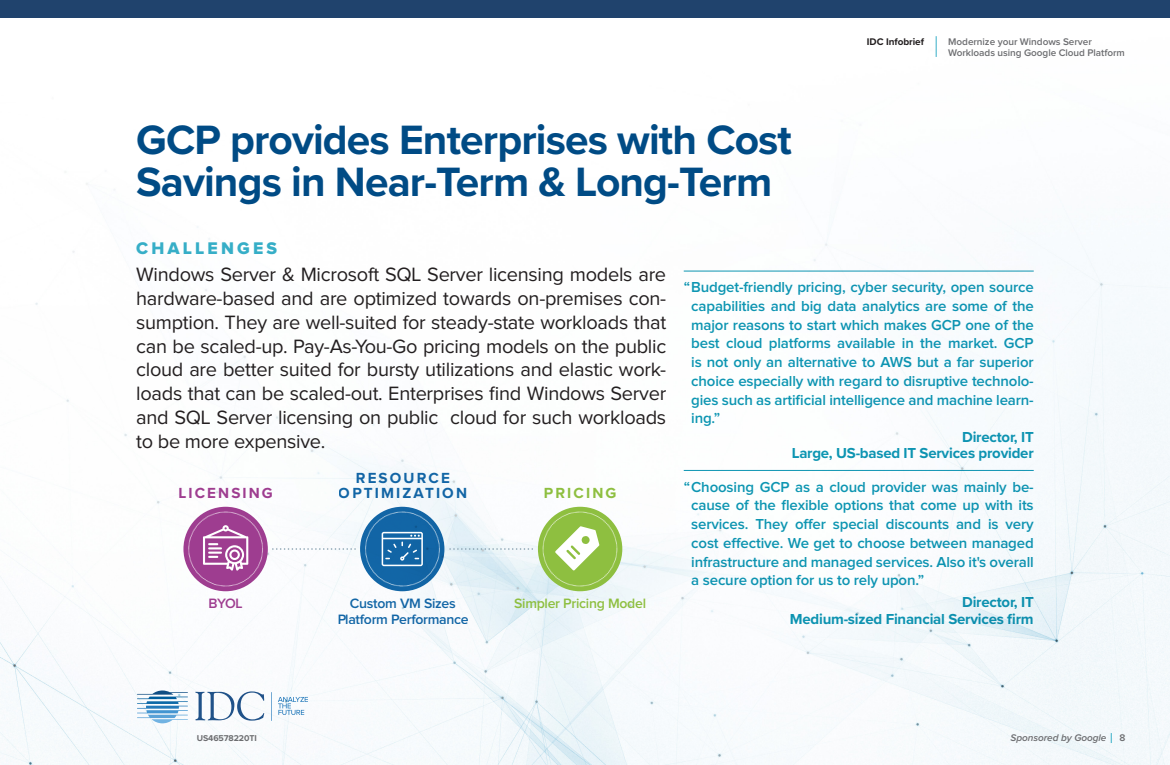
<style>
.page{position:relative;width:1170px;height:765px;background:#fff}
.page>*{position:absolute;margin:0;border:0;box-sizing:border-box;transform-origin:0 0}
.InfoBrief_Basic_Head{font:700 42.5px/42.5px "Proxima Nova";letter-spacing:-.02em;color:#004b85}
.GPC_16_20{font:20px/23.8px "Proxima Nova";letter-spacing:-.015em;color:#231f20;text-align:justify}
.Info_GCP_Subhed_14{font:17.5px "Proxima Nova Extrabld";letter-spacing:.18em;color:#36aec7}
.t1{font:700 15.12px/15.1px "Proxima Nova";letter-spacing:.14em;color:#1368a8;text-align:center}
.t2{font:700 15.12px "Proxima Nova";letter-spacing:.14em;color:#9e3d90}
.t3{font:700 15.12px "Proxima Nova";letter-spacing:.14em;color:#8ebf40}
.t4{font:600 15px/18.8px "Proxima Nova";letter-spacing:-.01em;color:#0e96b3;text-align:justify}
.t5{font:700 15px/15.6px "Proxima Nova";letter-spacing:-.015em;color:#0e96b3;text-align:right}
.t6{font:600 14.12px "Proxima Nova";letter-spacing:-.02em;color:#1368a8}
.t7{font:600 14.12px "Proxima Nova";letter-spacing:-.02em;color:#8ebf40}
.t8{font:600 14.12px "Proxima Nova";color:#9e3d90}
.t9{font:600 10px/10.6px "Proxima Nova";letter-spacing:-.005em;color:#6c6d70}
.t10{font:700 10px/10.6px "Proxima Nova";letter-spacing:-.005em;color:#6c6d70}
.t11{font:700 10px "Proxima Nova";letter-spacing:-.005em;color:#231f20}
.t12{font:italic 600 10px "Proxima Nova";letter-spacing:-.005em;color:#6c6d70}
.t13{font:700 8.75px "Proxima Nova";letter-spacing:-.01em;color:#6c6d70}
</style>
<div class="page">
<img style="left:0;top:36px;width:1170px;height:729px">
<svg style="left:271px;top:692px;width:1px;height:29px"></svg>
<svg style="left:195px;top:691px;width:69px;height:30px"></svg>
<svg style="left:137px;top:691px;width:51px;height:32px"></svg>
<svg style="left:278px;top:697px;width:30px;height:18px"></svg>
<div style="left:0;top:0;width:1170px;height:18px;background:#20436d"></div>
<hr style="left:684px;top:271px;width:350px;height:1px;background:#0e96b3">
<hr style="left:684px;top:470px;width:350px;height:1px;background:#0e96b3">
<div style="left:538px;top:507px;width:84px;height:84px;background:#8ebf40;border-radius:50%"></div>
<div style="left:543px;top:512px;width:74px;height:74px;border:1px dashed #fff;border-radius:50%"></div>
<div style="left:183px;top:507px;width:85px;height:84px;background:#9e3d90;border-radius:50%"></div>
<div style="left:188px;top:512px;width:75px;height:74px;border:1px dashed #fff;border-radius:50%"></div>
<div style="left:360px;top:507px;width:84px;height:84px;background:#1368a8;border-radius:50%"></div>
<div style="left:365px;top:512px;width:75px;height:74px;border:1px dashed #fff;border-radius:50%"></div>
<svg style="left:273px;top:548px;width:83px;height:2px"></svg>
<svg style="left:450px;top:548px;width:83px;height:2px"></svg>
<svg style="left:203px;top:525px;width:45px;height:46px"></svg>
<svg style="left:555px;top:526px;width:44px;height:45px"></svg>
<svg style="left:382px;top:532px;width:41px;height:34px"></svg>
<svg style="left:936px;top:36px;width:1px;height:21px"></svg>
<p class="InfoBrief_Basic_Head" style="left:136px;top:117px;width:657px">GCP provides Enterprises with Cost<br>Savings in Near-Term &amp; Long-Term</p>
<p class="t11" style="left:867px;top:34px;width:59px">IDC Infobrief</p>
<p class="t9" style="left:948px;top:37px;width:178px">Modernize your Windows Server<br>Workloads using Google Cloud Platform</p>
<p class="t11" style="left:908px;top:34px;width:59px">IDC Infobrief</p>
<p class="t10" style="left:989px;top:36px;width:123px">Something something GPC<br>Windows Server</p>
<p class="Info_GCP_Subhed_14" style="left:136px;top:238px;width:142px">CHALLENGES</p>
<p class="GPC_16_20" style="left:136px;top:263px;width:532px">Windows Server &amp; Microsoft SQL Server licensing models are hardware-based and are optimized towards on-premises con&shy;sumption. They are well-suited for steady-state workloads that can be scaled-up. Pay-As-You-Go pricing models on the public cloud are better suited for bursty utilizations and elastic work&shy;loads that can be scaled-out. Enterprises find Windows Server and SQL Server licensing on public cloud for such workloads to be more expensive.</p>
<p class="t1" style="left:339px;top:470px;width:130px">RESOURCE<br>OPTIMIZATION</p>
<p class="t2" style="left:178px;top:481px;width:96px">LICENSING</p>
<p class="t3" style="left:544px;top:482px;width:74px">PRICING</p>
<p class="t8" style="left:209px;top:596px;width:36px">BYOL</p>
<p class="t6" style="left:350px;top:596px;width:107px">Custom VM Sizes</p>
<p class="t7" style="left:514px;top:596px;width:133px">Simpler Pricing Model</p>
<p class="t6" style="left:337px;top:611px;width:133px">Platform Performance</p>
<p class="t4" style="left:691px;top:278px;width:344px;text-indent:-8px">“Budget-friendly pricing, cyber security, open source capabilities and big data analytics are some of the major reasons to start which makes GCP one of the best cloud platforms available in the market. GCP is not only an alternative to AWS but a far superior choice especially with regard to disruptive technolo&shy;gies such as artificial intelligence and machine learn&shy;ing.”</p>
<p class="t5" style="left:792px;top:429px;width:243px">Director, IT<br>Large, US-based IT Services provider</p>
<p class="t4" style="left:691px;top:478px;width:344px;text-indent:-8px">“Choosing GCP as a cloud provider was mainly be&shy;cause of the flexible options that come up with its services. They offer special discounts and is very cost effective. We get to choose between managed infrastructure and managed services. Also it's overall a secure option for us to rely upon.”</p>
<p class="t5" style="left:790px;top:592px;width:245px;line-height:17.5px">Director, IT<br>Medium-sized Financial Services firm</p>
<p class="t13" style="left:197px;top:732px;width:62px">US46578220TI</p>
<p class="t12" style="left:1011px;top:732px;width:97px">Sponsored by Google</p>
<p class="t9" style="left:1120px;top:733px;width:7px">8</p>
</div>
